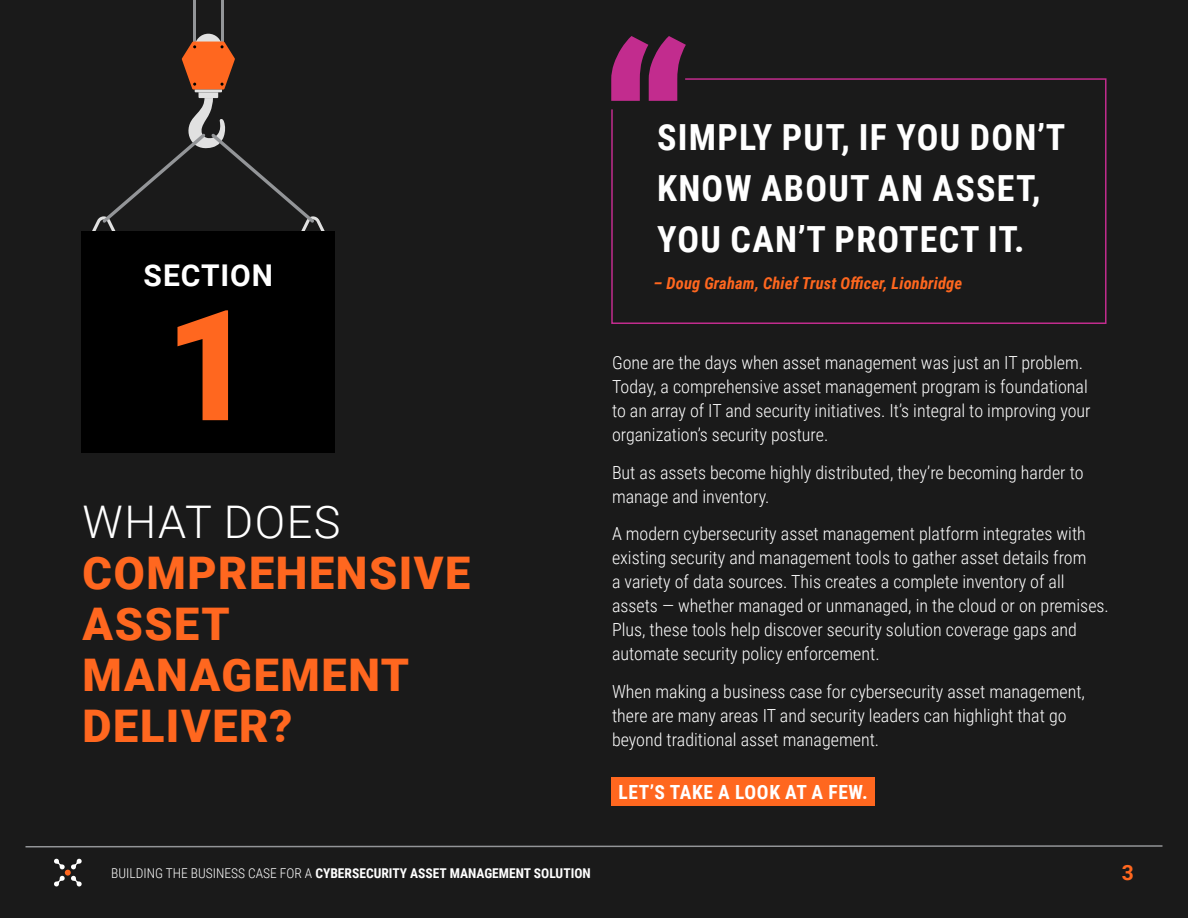
<style>
.page{position:relative;width:1188px;height:918px;background:#1a1a1a}
.page>*{position:absolute;margin:0;border:0;box-sizing:border-box;transform-origin:0 0}
.t1{font:900 154.5px "Roboto";color:#ff671f}
.t2{font:900 45px/51px "Roboto";letter-spacing:.035em;color:#ff671f}
.t3{font:700 36px/51px "Roboto Condensed";letter-spacing:.035em;color:#fff}
.t4{font:700 30px "Roboto";letter-spacing:.03em;color:#fff}
.t5{font:700 21px "Roboto";color:#ff671f}
.t6{font:700 19.5px "Roboto Condensed";letter-spacing:.035em;color:#fff}
.t7{font:300 18px/24px "Roboto Condensed";color:#fff}
.t8{font:italic 700 16.5px "Roboto Condensed";letter-spacing:.01em;color:#ff671f}
.t9{font:700 13.5px "Roboto Condensed";color:#fff}
.s1{font-weight:300;color:#fff}
.s2{font-weight:300}
</style>
<div class="page">
<svg style="left:54px;top:858px;width:28px;height:29px"></svg>
<svg style="left:25px;top:845px;width:1138px;height:3px"></svg>
<hr style="left:193px;top:0;width:3px;height:60px;background:#939598">
<hr style="left:221px;top:0;width:2px;height:60px;background:#939598">
<svg style="left:195px;top:34px;width:27px;height:27px"></svg>
<svg style="left:92px;top:42px;width:233px;height:189px"></svg>
<div style="left:82px;top:231px;width:253px;height:221px;background:#000"></div>
<svg style="left:611px;top:36px;width:75px;height:42px"></svg>
<svg style="left:611px;top:78px;width:496px;height:246px"></svg>
<div style="left:611px;top:777px;width:264px;height:28px;background:#ff671f"></div>
<p class="t4" style="left:144px;top:254px;width:131px">SECTION</p>
<p class="t1" style="left:165px;top:257px;width:91px">1</p>
<p class="t2" style="left:83px;top:495px;width:389px"><span class="s1">WHAT DOES<br></span>COMPREHENSIVE</p>
<p class="t2" style="left:83px;top:597px;width:149px">ASSET</p>
<p class="t2" style="left:83px;top:648px;width:328px">MANAGEMENT<br>DELIVER?</p>
<p class="t3" style="left:657px;top:110px;width:410px">SIMPLY PUT, IF YOU DON’T<br>KNOW ABOUT AN ASSET,<br>YOU CAN’T PROTECT IT.</p>
<p class="t8" style="left:654px;top:272px;width:310px">– Doug Graham, Chief Trust Officer, Lionbridge</p>
<p class="t7" style="left:612px;top:350px;width:480px">Gone are the days when asset management was just an IT problem.<br>Today, a comprehensive asset management program is foundational to an array of IT and security initiatives. It’s integral to improving your organization’s security posture.</p>
<p class="t7" style="left:612px;top:459px;width:473px">But as assets become highly distributed, they’re becoming harder to manage and inventory.</p>
<p class="t7" style="left:612px;top:521px;width:498px">A modern cybersecurity asset management platform integrates with existing security and management tools to gather asset details from<br>a variety of data sources. This creates a complete inventory of all assets — whether managed or unmanaged, in the cloud or on premises.<br>Plus, these tools help discover security solution coverage gaps and automate security policy enforcement.</p>
<p class="t7" style="left:612px;top:678px;width:475px">When making a business case for cybersecurity asset management, there are many areas IT and security leaders can highlight that go beyond traditional asset management.</p>
<p class="t6" style="left:618px;top:778px;width:251px">LET’S TAKE A LOOK AT A FEW.</p>
<p class="t9" style="left:111px;top:863px;width:481px"><span class="s2">BUILDING THE BUSINESS CASE FOR A</span> CYBERSECURITY ASSET MANAGEMENT SOLUTION</p>
<p class="t5" style="left:1122px;top:858px;width:14px">3</p>
</div>
